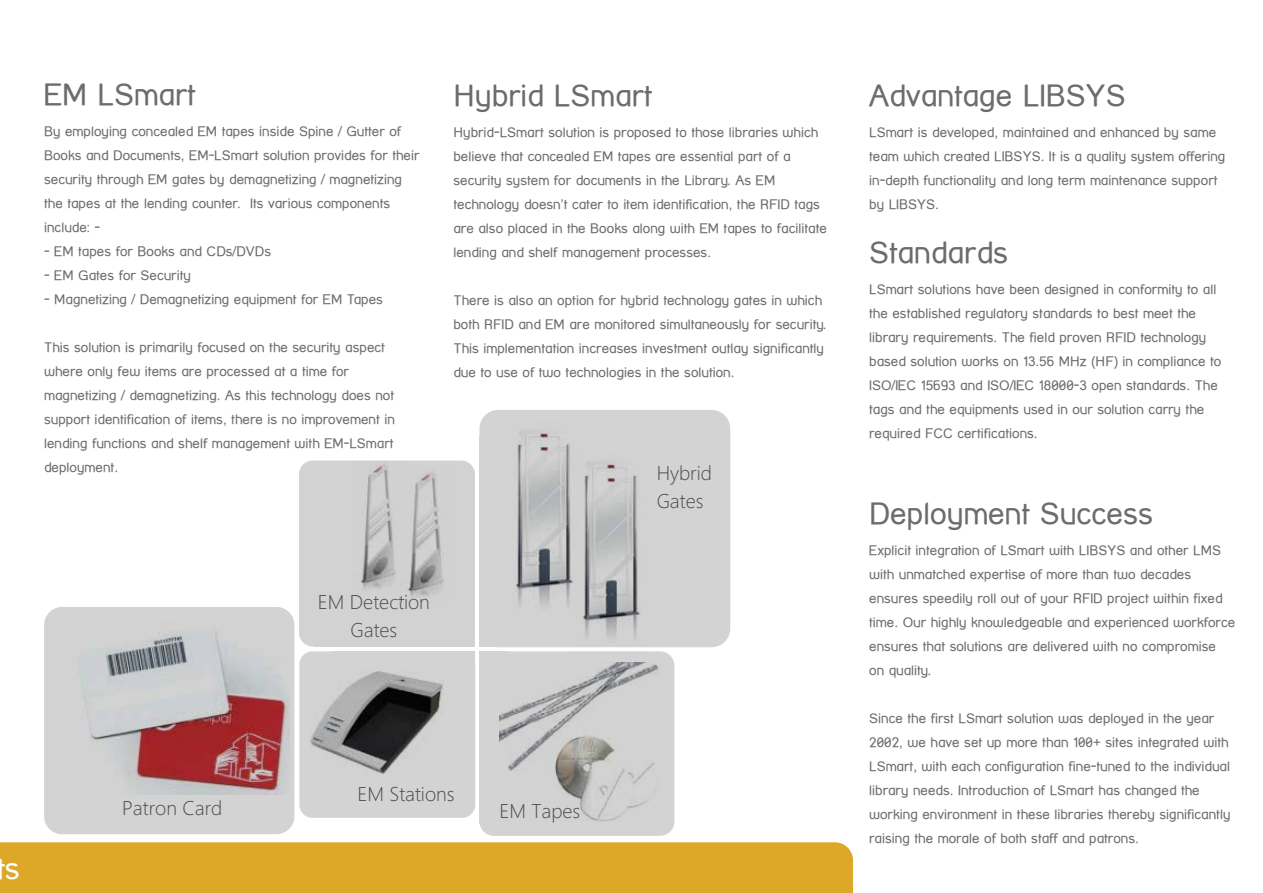
<style>
.page{position:relative;width:1263px;height:893px;background:#fff}
.page>*{position:absolute;margin:0;border:0;box-sizing:border-box;transform-origin:0 0}
.t1{font:30px "Street Corner";color:#6a6c6e}
.t2{font:30px "Street Corner";color:#fff}
.t3{font:300 19.95px/28.5px "Segoe WP";color:#4a494a;text-align:center}
.t4{font:13.5px/24px "Street Corner";color:#6a6c6e}
</style>
<div class="page">
<div style="left:44px;top:607px;width:250px;height:227px;background:#d3d3d3;border-radius:18px"></div>
<div style="left:0;top:842px;width:853px;height:51px;background:#dda727"></div>
<div style="left:479px;top:410px;width:251px;height:237px;background:#d3d3d3;border-radius:19px"></div>
<div style="left:479px;top:594px;width:23px;height:53px;background:#d3d3d3"></div>
<div style="left:299px;top:651px;width:176px;height:167px;background:#d3d3d3;border-radius:13px"></div>
<div style="left:479px;top:651px;width:195px;height:185px;background:#d3d3d3;border-radius:15px"></div>
<div style="left:479px;top:651px;width:29px;height:26px;background:#d3d3d3"></div>
<div style="left:299px;top:460px;width:176px;height:186px;background:#d1d2d1;border-radius:14px"></div>
<img style="left:499px;top:663px;width:160px;height:158px">
<img style="left:516px;top:429px;width:57px;height:178px">
<img style="left:573px;top:460px;width:75px;height:192px">
<img style="left:82px;top:631px;width:208px;height:164px">
<img style="left:311px;top:671px;width:132px;height:102px">
<img style="left:361px;top:463px;width:35px;height:126px">
<img style="left:408px;top:471px;width:36px;height:126px">
<h1 class="t2" style="left:-3px;top:852px;width:25px">ts</h1>
<h1 class="t1" style="left:44px;top:77px;width:153px">EM LSmart</h1>
<h1 class="t1" style="left:453px;top:78px;width:200px">Hybrid LSmart</h1>
<p class="t4" style="left:44px;top:119px;width:377px">By employing concealed EM tapes inside Spine / Gutter of Books and Documents, EM-LSmart solution provides for their security through EM gates by demagnetizing / magnetizing the tapes at the lending counter. Its various components include: -</p>
<p class="t4" style="left:44px;top:239px;width:228px">- EM tapes for Books and CDs/DVDs</p>
<p class="t4" style="left:44px;top:263px;width:148px">- EM Gates for Security</p>
<p class="t4" style="left:44px;top:287px;width:340px">- Magnetizing / Demagnetizing equipment for EM Tapes</p>
<p class="t4" style="left:44px;top:335px;width:352px">This solution is primarily focused on the security aspect where only few items are processed at a time for magnetizing / demagnetizing. As this technology does not support identification of items, there is no improvement in lending functions and shelf management with EM-LSmart deployment.</p>
<h1 class="t1" style="left:869px;top:78px;width:258px">Advantage LIBSYS</h1>
<p class="t4" style="left:869px;top:120px;width:358px">LSmart is developed, maintained and enhanced by same team which created LIBSYS. It is a quality system offering in-depth functionality and long term maintenance support by LIBSYS.</p>
<p class="t4" style="left:453px;top:120px;width:375px">Hybrid-LSmart solution is proposed to those libraries which believe that concealed EM tapes are essential part of a security system for documents in the Library. As EM technology doesn’t cater to item identification, the RFID tags are also placed in the Books along with EM tapes to facilitate lending and shelf management processes.</p>
<p class="t4" style="left:453px;top:288px;width:375px">There is also an option for hybrid technology gates in which both RFID and EM are monitored simultaneously for security.<br>This implementation increases investment outlay significantly due to use of two technologies in the solution.</p>
<p class="t4" style="left:869px;top:277px;width:354px">LSmart solutions have been designed in conformity to all the established regulatory standards to best meet the library requirements. The field proven RFID technology based solution works on 13.56 MHz (HF) in compliance to ISO/IEC 15693 and ISO/IEC 18000-3 open standards. The tags and the equipments used in our solution carry the required FCC certifications.</p>
<h1 class="t1" style="left:869px;top:236px;width:140px">Standards</h1>
<h2 class="t3" style="left:657px;top:458px;width:57px;text-align:left">Hybrid<br>Gates</h2>
<h1 class="t1" style="left:869px;top:497px;width:286px">Deployment Success</h1>
<h2 class="t3" style="left:318px;top:587px;width:114px">EM Detection<br>Gates</h2>
<h2 class="t3" style="left:357px;top:779px;width:99px">EM Stations</h2>
<h2 class="t3" style="left:122px;top:794px;width:102px">Patron Card</h2>
<h2 class="t3" style="left:499px;top:796px;width:82px">EM Tapes</h2>
<p class="t4" style="left:869px;top:538px;width:368px">Explicit integration of LSmart with LIBSYS and other LMS with unmatched expertise of more than two decades ensures speedily roll out of your RFID project within fixed time. Our highly knowledgeable and experienced workforce ensures that solutions are delivered with no compromise<br>on quality.</p>
<p class="t4" style="left:869px;top:706px;width:363px">Since the first LSmart solution was deployed in the year 2002, we have set up more than 100+ sites integrated with LSmart, with each configuration fine-tuned to the individual library needs. Introduction of LSmart has changed the working environment in these libraries thereby significantly raising the morale of both staff and patrons.</p>
</div>
